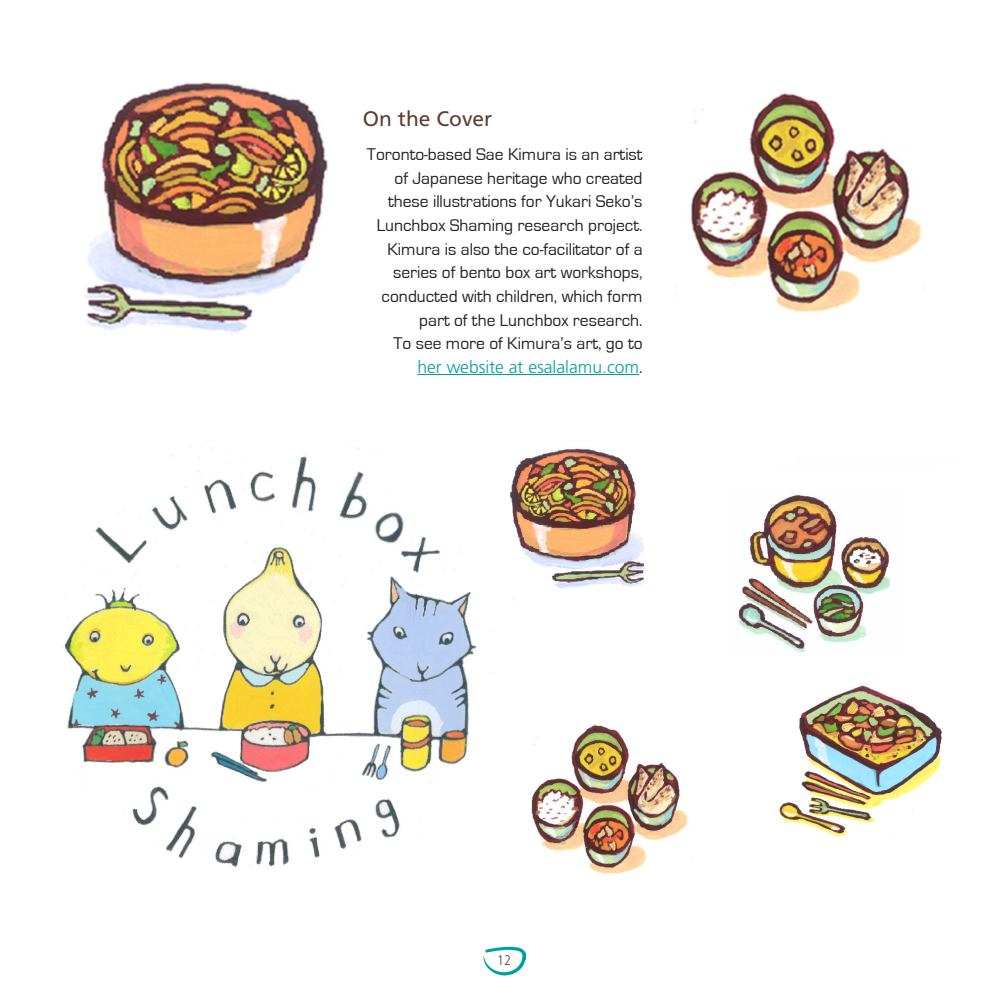
<style>
.page{position:relative;width:1008px;height:1008px;background:#fff}
.page>*{position:absolute;margin:0;border:0;box-sizing:border-box;transform-origin:0 0}
.t1{font:21px "Frutiger LT Std";color:#5f3d30}
.t2{font:17.5px/23.6px "Eurostile";color:#231f20;text-align:right}
.t3{font:300 condensed 14px "Frutiger LT Std";color:#5f3d30}
.s1{font-family:"Frutiger LT Std";font-weight:300;color:#009ea1}
</style>
<div class="page">
<img style="left:62px;top:445px;width:880px;height:429px">
<hr style="left:418px;top:374px;width:221px;height:1px;background:#009ea1">
<img style="left:85px;top:82px;width:243px;height:253px">
<img style="left:674px;top:93px;width:248px;height:220px">
<img style="left:484px;top:946px;width:42px;height:29px">
<p class="t1" style="left:363px;top:106px;width:131px">On the Cover</p>
<p class="t2" style="left:367px;top:143px;width:277px">Toronto-based Sae Kimura is an artist of Japanese heritage who created these illustrations for Yukari Seko’s Lunchbox Shaming research project.<br>Kimura is also the co-facilitator of a series of bento box art workshops, conducted with children, which form part of the Lunchbox research.<br>To see more of Kimura’s art, go to <span class="s1">her website at esalalamu.com</span>.</p>
<p class="t3" style="left:497px;top:952px;width:15px">12</p>
</div>
